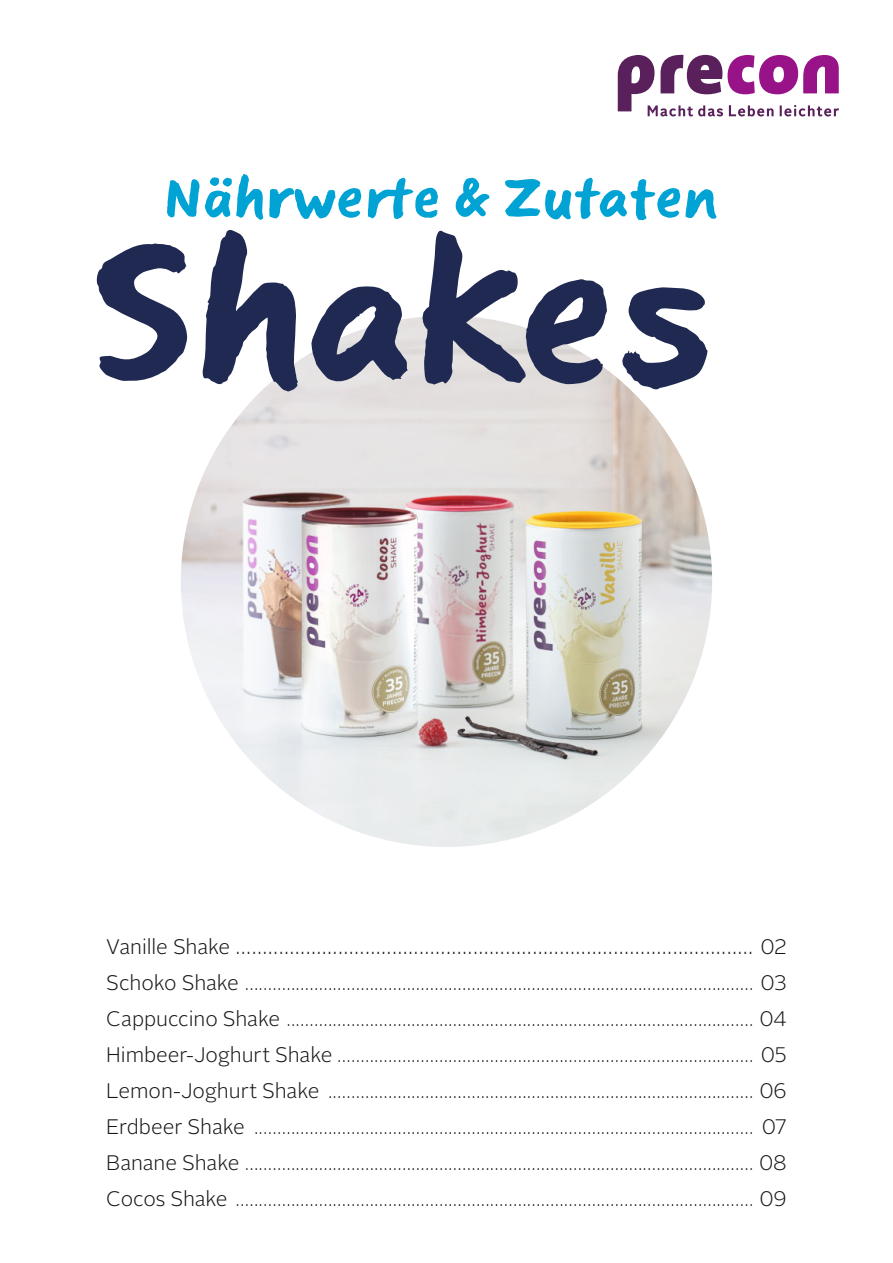
<style>
.page{position:relative;width:893px;height:1263px;background:#fff}
.page>*{position:absolute;margin:0;border:0;box-sizing:border-box;transform-origin:0 0}
.t1{font:179.85px "Precon Sharpie Pro";letter-spacing:-.02em;color:#1f2952}
.t2{font:51px "Precon Sharpie Pro";letter-spacing:-.015em;color:#00a3d4}
.t3{font:300 21px "Alright Sans";letter-spacing:-.01em;color:#151616}
.t4{font:300 18px/36px "Alright Sans";color:#151616;text-align:justify}
.s1{font-size:21px}
</style>
<div class="page">
<img style="left:181px;top:316px;width:531px;height:531px;border-radius:50%">
<svg style="left:618px;top:55px;width:221px;height:61px"></svg>
<h2 class="t2" style="left:163px;top:175px;width:558px">Nährwerte &amp; Zutaten</h2>
<h1 class="t1" style="left:89px;top:232px;width:629px">Shakes</h1>
<p class="t3" style="left:106px;top:938px;width:682px">Vanille Shake ................................................................................................ 02</p>
<p class="t4" style="left:106px;top:967px;width:682px"><span class="s1">Schoko Shake</span> .............................................................................................................. <span class="s1">03<br>Cappuccino Shake</span> ..................................................................................................... <span class="s1">04<br>Himbeer-Joghurt Shake</span> .......................................................................................... <span class="s1">05<br>Lemon-Joghurt Shake</span> ............................................................................................ <span class="s1">06<br>Erdbeer Shake</span> ............................................................................................................ <span class="s1">07<br>Banane Shake</span> .............................................................................................................. <span class="s1">08<br>Cocos Shake</span> ................................................................................................................ <span class="s1">09</span></p>
</div>
